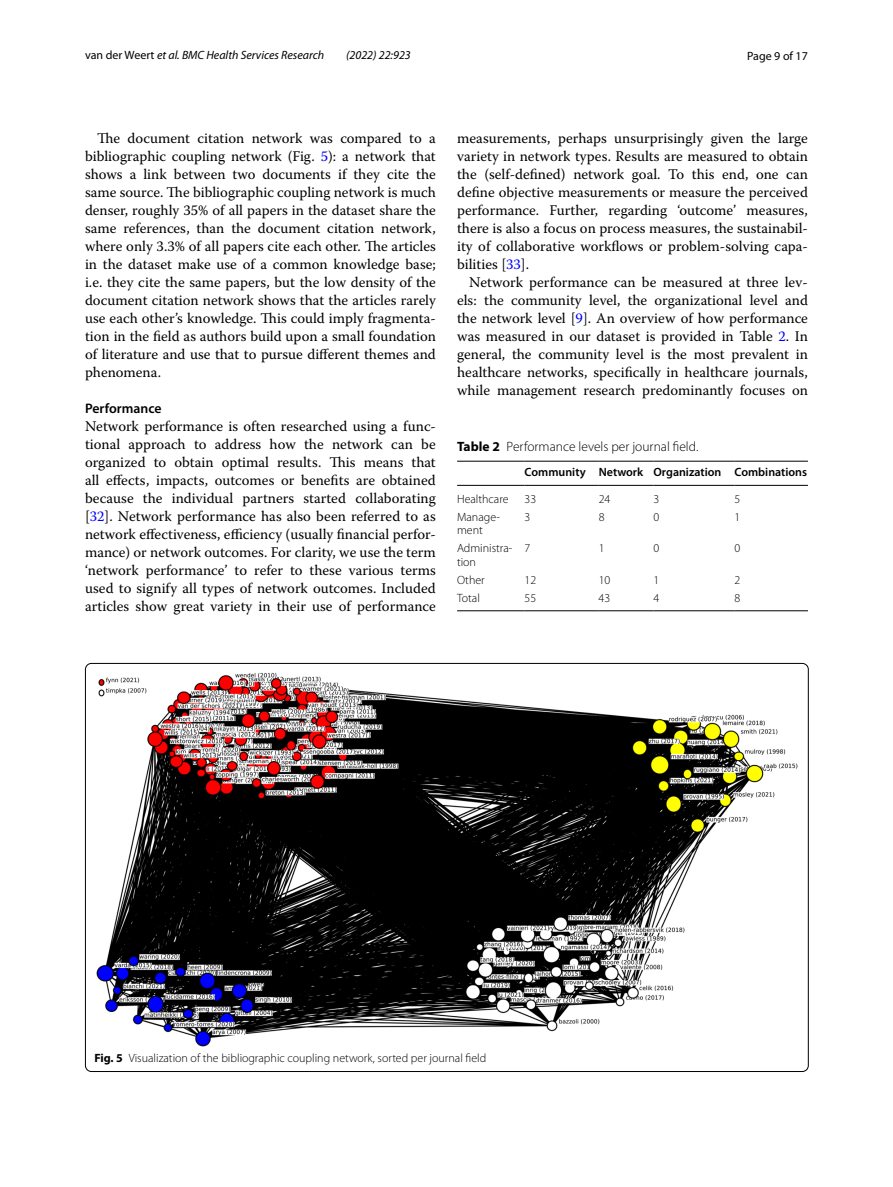
<style>
.page{position:relative;width:893px;height:1187px;background:#fff}
.page>*{position:absolute;margin:0;border:0;box-sizing:border-box;transform-origin:0 0}
.t1{font:14.7px/18px "Warnock Pro";color:#000;text-align:justify}
.t2{font:600 13.8px "Myriad Pro";color:#000}
.t3{font:300 13.5px "Myriad Pro";color:#000}
.t4{font:300 12px/13.5px "Myriad Pro";color:#000}
.t5{font:italic 12px "Myriad Pro";color:#000}
.t6{font:600 12px "Myriad Pro";color:#000}
.t7{font:12px "Myriad Pro";color:#000}
.s1{font-style:normal}
.s2{color:#00f}
.s3{font-weight:700}
</style>
<div class="page">
<img style="left:97px;top:672px;width:700px;height:374px">
<hr style="left:457px;top:461px;width:68px;height:1px;background:#000">
<hr style="left:457px;top:485px;width:68px;height:1px;background:#000">
<hr style="left:525px;top:461px;width:74px;height:1px;background:#000">
<hr style="left:525px;top:485px;width:74px;height:1px;background:#000">
<hr style="left:599px;top:461px;width:54px;height:1px;background:#000">
<hr style="left:599px;top:485px;width:54px;height:1px;background:#000">
<hr style="left:653px;top:461px;width:81px;height:1px;background:#000">
<hr style="left:653px;top:485px;width:81px;height:1px;background:#000">
<hr style="left:734px;top:461px;width:74px;height:1px;background:#000">
<hr style="left:734px;top:485px;width:74px;height:1px;background:#000">
<hr style="left:457px;top:610px;width:68px;height:1px;background:#000">
<hr style="left:525px;top:610px;width:74px;height:1px;background:#000">
<hr style="left:599px;top:610px;width:54px;height:1px;background:#000">
<hr style="left:653px;top:610px;width:81px;height:1px;background:#000">
<hr style="left:734px;top:610px;width:74px;height:1px;background:#000">
<p class="t5" style="left:85px;top:48px;width:241px"><span class="s1">van der Weert</span> et al. BMC Health Services Research</p>
<p class="t5" style="left:346px;top:48px;width:66px">(2022) 22:923</p>
<p class="t7" style="left:747px;top:48px;width:62px">Page 9 of 17</p>
<p class="t1" style="left:85px;top:128px;width:352px;text-indent:12px">The document citation network was compared to a bibliographic coupling network (Fig. <span class="s2">5</span>): a network that shows a link between two documents if they cite the same source. The bibliographic coupling network is much denser, roughly 35% of all papers in the dataset share the same references, than the document citation network, where only 3.3% of all papers cite each other. The articles in the dataset make use of a common knowledge base; i.e. they cite the same papers, but the low density of the document citation network shows that the articles rarely use each other’s knowledge. This could imply fragmenta&shy;tion in the field as authors build upon a small foundation of literature and use that to pursue different themes and phenomena.</p>
<p class="t2" style="left:85px;top:399px;width:78px">Performance</p>
<p class="t1" style="left:85px;top:416px;width:352px">Network performance is often researched using a func&shy;tional approach to address how the network can be organized to obtain optimal results. This means that all effects, impacts, outcomes or benefits are obtained because the individual partners started collaborating [<span class="s2">32</span>]. Network performance has also been referred to as network effectiveness, efficiency (usually financial perfor&shy;mance) or network outcomes. For clarity, we use the term ‘network performance’ to refer to these various terms used to signify all types of network outcomes. Included articles show great variety in their use of performance</p>
<p class="t1" style="left:457px;top:128px;width:352px">measurements, perhaps unsurprisingly given the large variety in network types. Results are measured to obtain the (self-defined) network goal. To this end, one can define objective measurements or measure the perceived performance. Further, regarding ‘outcome’ measures, there is also a focus on process measures, the sustainabil&shy;ity of collaborative workflows or problem-solving capa&shy;bilities [<span class="s2">33</span>].</p>
<p class="t1" style="left:457px;top:272px;width:352px;text-indent:12px">Network performance can be measured at three lev&shy;els: the community level, the organizational level and the network level [<span class="s2">9</span>]. An overview of how performance was measured in our dataset is provided in Table <span class="s2">2</span>. In general, the community level is the most prevalent in healthcare networks, specifically in healthcare journals, while management research predominantly focuses on</p>
<p class="t3" style="left:457px;top:439px;width:243px"><span class="s3">Table 2</span> Performance levels per journal field.</p>
<p class="t6" style="left:525px;top:464px;width:284px">Community Network Organization Combinations</p>
<p class="t4" style="left:457px;top:492px;width:53px">Healthcare</p>
<p class="t4" style="left:525px;top:492px;width:13px">33</p>
<p class="t4" style="left:599px;top:492px;width:13px">24</p>
<p class="t4" style="left:653px;top:492px;width:7px">3</p>
<p class="t4" style="left:734px;top:492px;width:7px">5</p>
<p class="t4" style="left:457px;top:510px;width:44px">Manage&shy;ment</p>
<p class="t4" style="left:525px;top:510px;width:7px">3</p>
<p class="t4" style="left:599px;top:510px;width:7px">8</p>
<p class="t4" style="left:653px;top:510px;width:7px">0</p>
<p class="t4" style="left:734px;top:510px;width:7px">1</p>
<p class="t4" style="left:457px;top:541px;width:57px">Administra&shy;tion</p>
<p class="t4" style="left:525px;top:541px;width:7px">7</p>
<p class="t4" style="left:599px;top:541px;width:7px">1</p>
<p class="t4" style="left:653px;top:541px;width:7px">0</p>
<p class="t4" style="left:734px;top:541px;width:7px">0</p>
<p class="t4" style="left:457px;top:573px;width:29px">Other</p>
<p class="t4" style="left:524px;top:573px;width:13px">12</p>
<p class="t4" style="left:599px;top:573px;width:13px">10</p>
<p class="t4" style="left:653px;top:573px;width:7px">1</p>
<p class="t4" style="left:734px;top:573px;width:7px">2</p>
<p class="t4" style="left:457px;top:591px;width:24px">Total</p>
<p class="t4" style="left:524px;top:591px;width:13px">55</p>
<p class="t4" style="left:599px;top:591px;width:13px">43</p>
<p class="t4" style="left:653px;top:591px;width:7px">4</p>
<p class="t4" style="left:734px;top:591px;width:7px">8</p>
<p class="t4" style="left:94px;top:1051px;width:393px"><span class="s3">Fig. 5</span> Visualization of the bibliographic coupling network, sorted per journal field</p>
</div>
